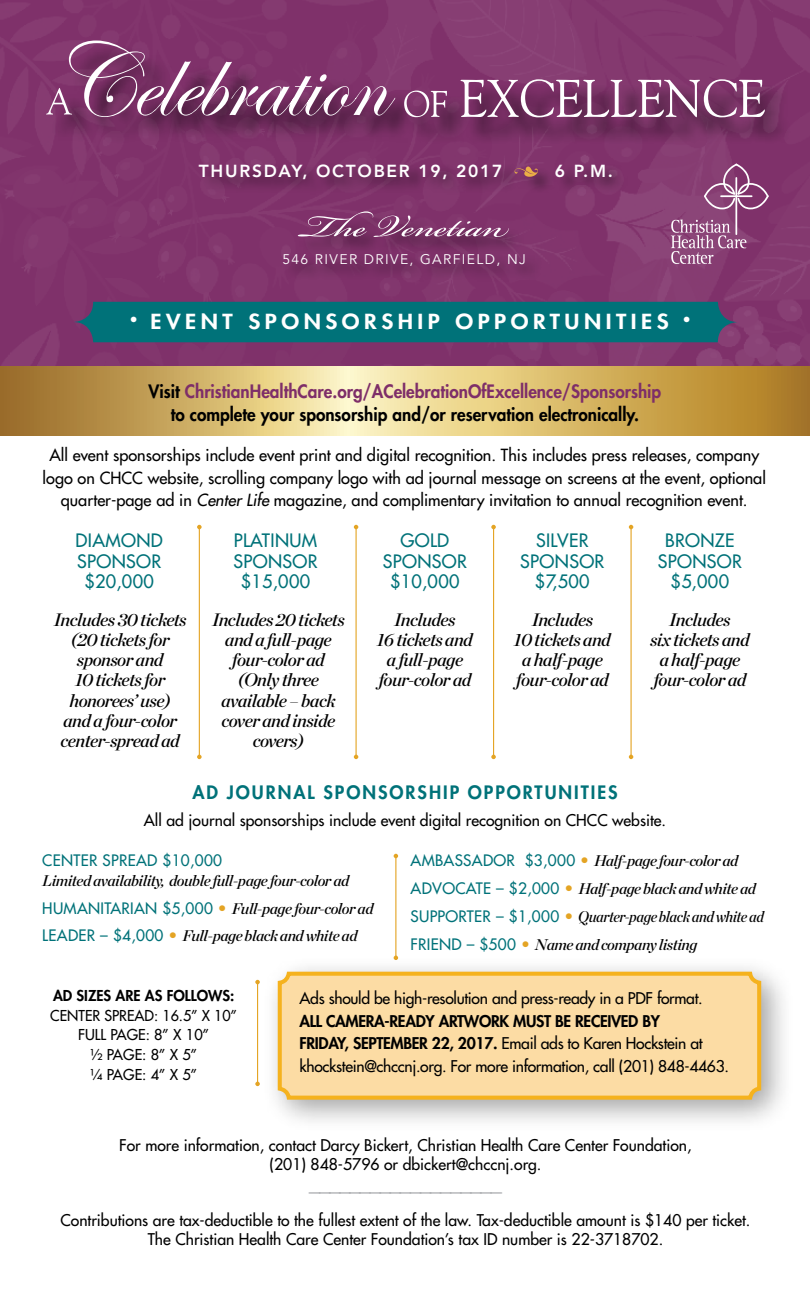
<style>
.page{position:relative;width:810px;height:1296px;background:#fff}
.page>*{position:absolute;margin:0;border:0;box-sizing:border-box;transform-origin:0 0}
.t1{font:48.6px "Bickham Script Pro";color:#fff;scale:1.19 1}
.t2{font:800 20.25px "Futura Std";letter-spacing:.2em;color:#fff;scale:1.12 1}
.t3{font:italic 18px/20.2px "Chronicle Display Semi";letter-spacing:-.03em;color:#000;text-align:center}
.t4{font:800 18px/22.5px "Futura Std";color:#000;text-align:center;scale:.95 1}
.t5{font:500 18px/20.2px "Futura Std";letter-spacing:.02em;color:#007279;text-align:center}
.t6{font:800 18px "Futura Std";letter-spacing:.11em;color:#007279}
.t7{font:800 17.32px "Avenir LT Std";letter-spacing:.1em;color:#fff}
.t8{font:500 16.2px/22.5px "Futura Std";color:#000;text-align:center}
.t9{font:500 15.75px/19.1px "Futura Std";color:#000;text-align:center}
.t10{font:500 15.75px/22.5px "Futura Std";letter-spacing:-.02em;color:#000}
.t11{font:500 15.75px "Futura Std";color:#a7a9ac}
.t12{font:italic 15.3px/27.9px "Chronicle Display Semi";letter-spacing:-.03em;color:#000}
.t13{font:500 15.3px "Futura Std";letter-spacing:.02em;color:#007279}
.t14{font:500 14.62px/19.6px "Futura Std";color:#000;text-align:center}
.t15{font:800 14.62px "Futura Std";color:#000}
.t16{font:13.95px "Avenir LT Std";letter-spacing:.1em;color:#fff}
.s1{color:#7e2e69}
.s2{font-style:italic}
.s3{font-family:"Futura Std";font-weight:500;font-style:normal;color:#007279}
.s4{font-family:"Futura Std";font-weight:500;font-style:normal;color:#e4a424}
.s5{font-weight:800}
</style>
<div class="page">
<div style="left:0;top:0;width:810px;height:374px;background:linear-gradient(to right,#81346b,#853c70)"></div>
<svg style="left:0;top:367px;width:810px;height:69px;background:#d1b268"></svg>
<hr style="left:735px;top:177px;width:2px;height:58px;background:#fff">
<svg style="left:704px;top:164px;width:65px;height:45px;background:#985a87"></svg>
<svg style="left:671px;top:219px;width:75px;height:45px;background:#9f658f"></svg>
<div style="left:73px;top:302px;width:665px;height:40px;background:#007279;border-radius:20px"></div>
<hr style="left:257px;top:982px;width:1px;height:102px;background:#e4a424">
<svg style="left:255px;top:980px;width:5px;height:4px"></svg>
<svg style="left:255px;top:1082px;width:5px;height:4px"></svg>
<hr style="left:199px;top:527px;width:1px;height:230px;background:#e4a424">
<svg style="left:197px;top:525px;width:5px;height:4px"></svg>
<svg style="left:197px;top:755px;width:5px;height:4px"></svg>
<hr style="left:356px;top:527px;width:1px;height:230px;background:#e4a424">
<svg style="left:354px;top:525px;width:4px;height:4px"></svg>
<svg style="left:354px;top:755px;width:4px;height:4px"></svg>
<hr style="left:493px;top:527px;width:1px;height:230px;background:#e4a424">
<svg style="left:491px;top:525px;width:5px;height:4px"></svg>
<svg style="left:491px;top:755px;width:5px;height:4px"></svg>
<hr style="left:631px;top:527px;width:1px;height:230px;background:#e4a424">
<svg style="left:629px;top:525px;width:4px;height:4px"></svg>
<svg style="left:629px;top:755px;width:4px;height:4px"></svg>
<hr style="left:395px;top:856px;width:1px;height:102px;background:#e4a424">
<svg style="left:394px;top:854px;width:4px;height:4px"></svg>
<div style="left:262px;top:956px;width:533px;height:177px;background:#000;opacity:.35"></div>
<div style="left:280px;top:974px;width:479px;height:124px;background:#fcdca4;border-radius:9px"></div>
<div style="left:278px;top:972px;width:483px;height:128px;border:4px solid #f5b21e;border-radius:9px"></div>
<div style="left:199px;top:163px;width:430px;height:34px;background:#000;opacity:.5"></div>
<svg style="left:515px;top:167px;width:23px;height:10px"></svg>
<div style="left:52px;top:44px;width:740px;height:101px;background:#000;opacity:.75"></div>
<svg style="left:404px;top:79px;width:361px;height:38px"></svg>
<svg style="left:46px;top:41px;width:349px;height:76px;background:#8a4b79"></svg>
<div style="left:283px;top:211px;width:260px;height:72px;background:#000;opacity:.5"></div>
<p class="t7" style="left:199px;top:160px;width:305px">THURSDAY, OCTOBER 19, 2017</p>
<p class="t7" style="left:555px;top:160px;width:60px">6 P.M.</p>
<h1 class="t1" style="left:300px;top:191px;width:177px">The Venetian</h1>
<p class="t16" style="left:282px;top:251px;width:245px">546 RIVER DRIVE, GARFIELD, NJ</p>
<p class="t2" style="left:130px;top:309px;width:502px"><sup>•</sup> EVENT SPONSORSHIP OPPORTUNITIES <sup>•</sup></p>
<p class="t4" style="left:149px;top:380px;width:541px">Visit <span class="s1">ChristianHealthCare.org/ACelebrationOfExcellence/Sponsorship </span>to complete your sponsorship and/or reservation electronically.</p>
<p class="t8" style="left:43px;top:444px;width:725px">All event sponsorships include event print and digital recognition. This includes press releases, company logo on CHCC website, scrolling company logo with ad journal message on screens at the event, optional quarter-page ad in <span class="s2">Center Life</span> magazine, and complimentary invitation to annual recognition event.</p>
<p class="t5" style="left:76px;top:531px;width:89px">DIAMOND<br>SPONSOR $20,000</p>
<p class="t5" style="left:233px;top:531px;width:86px">PLATINUM<br>SPONSOR $15,000</p>
<p class="t3" style="left:54px;top:608px;width:134px">Includes 30 tickets (20 tickets for sponsor and<br>10 tickets for honorees’ use) and a four-color center-spread ad</p>
<p class="t3" style="left:212px;top:608px;width:134px">Includes 20 tickets and a full-page four-color ad (Only three available – back cover and inside covers)</p>
<p class="t5" style="left:383px;top:531px;width:86px">GOLD<br>SPONSOR $10,000</p>
<p class="t5" style="left:520px;top:531px;width:86px">SILVER<br>SPONSOR $7,500</p>
<p class="t5" style="left:658px;top:531px;width:86px">BRONZE<br>SPONSOR $5,000</p>
<p class="t3" style="left:377px;top:608px;width:97px">Includes<br>16 tickets and a full-page four-color ad</p>
<p class="t3" style="left:514px;top:608px;width:98px">Includes<br>10 tickets and a half-page four-color ad</p>
<p class="t3" style="left:650px;top:608px;width:101px">Includes<br>six tickets and a half-page four-color ad</p>
<p class="t6" style="left:192px;top:781px;width:427px">AD JOURNAL SPONSORSHIP OPPORTUNITIES</p>
<p class="t9" style="left:144px;top:811px;width:524px">All ad journal sponsorships include event digital recognition on CHCC website.</p>
<p class="t13" style="left:42px;top:851px;width:181px">CENTER SPREAD $10,000</p>
<p class="t12" style="left:42px;top:865px;width:333px">Limited availability, double full-page four-color ad<br><span class="s3">HUMANITARIAN $5,000</span> <span class="s4">•</span> Full-page four-color ad<br><span class="s3">LEADER – $4,000</span> <span class="s4">•</span> Full-page black and white ad</p>
<p class="t12" style="left:411px;top:846px;width:355px"><span class="s3">AMBASSADOR $3,000</span> <span class="s4">•</span> Half-page four-color ad <span class="s3">ADVOCATE – $2,000</span> <span class="s4">•</span> Half-page black and white ad <span class="s3">SUPPORTER – $1,000</span> <span class="s4">•</span> Quarter-page black and white ad <span class="s3">FRIEND – $500</span> <span class="s4">•</span> Name and company listing</p>
<p class="t15" style="left:53px;top:986px;width:183px">AD SIZES ARE AS FOLLOWS:</p>
<p class="t14" style="left:50px;top:1006px;width:188px">CENTER SPREAD: 16.5” X 10”<br>FULL PAGE: 8” X 10”<br>½ PAGE: 8” X 5”<br>¼ PAGE: 4” X 5”</p>
<p class="t10" style="left:300px;top:987px;width:405px">Ads should be high-resolution and press-ready in a PDF format.</p>
<p class="t10" style="left:300px;top:1010px;width:431px"><span class="s5">ALL CAMERA-READY ARTWORK MUST BE RECEIVED BY<br>FRIDAY, SEPTEMBER 22, 2017.</span> Email ads to Karen Hockstein at khockstein@chccnj.org. For more information, call (201) 848-4463.</p>
<p class="t9" style="left:119px;top:1136px;width:574px">For more information, contact Darcy Bickert, Christian Health Care Center Foundation, (201) 848-5796 or dbickert@chccnj.org.</p>
<p class="t11" style="left:307px;top:1182px;width:199px">———————————————————</p>
<p class="t9" style="left:60px;top:1211px;width:692px">Contributions are tax-deductible to the fullest extent of the law. Tax-deductible amount is $140 per ticket.<br>The Christian Health Care Center Foundation’s tax ID number is 22-3718702.</p>
</div>
